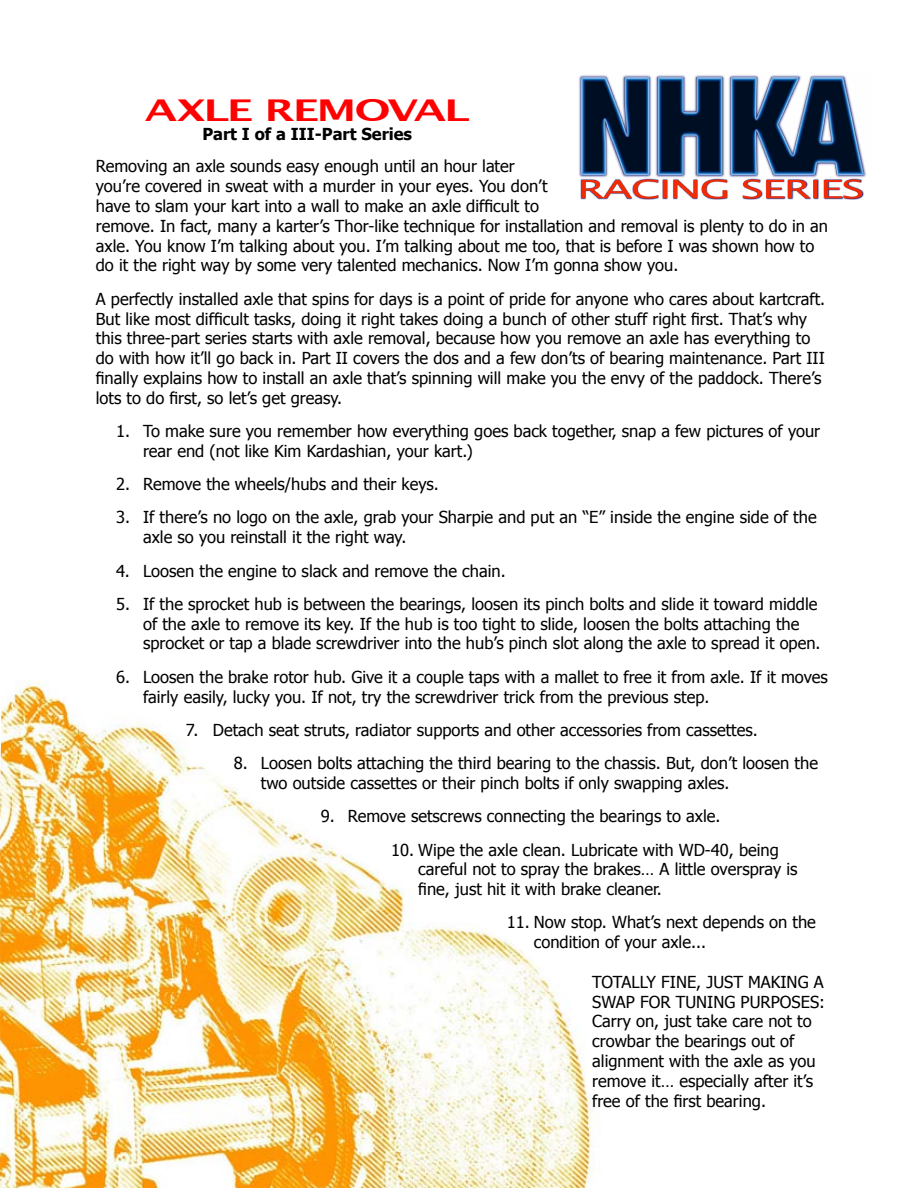
<style>
.page{position:relative;width:918px;height:1188px;background:#fff}
.page>*{position:absolute;margin:0;border:0;box-sizing:border-box;transform-origin:0 0}
.t1{font:700 30px "Lucida Grande";letter-spacing:-.05em;color:#f00;scale:1.47 1}
.t2{font:16.5px/19.8px "Tahoma";color:#000}
.t3{font:700 16.5px "Tahoma";color:#000}
</style>
<div class="page">
<img style="left:0;top:681px;width:600px;height:507px">
<img style="left:579px;top:75px;width:287px;height:104px">
<img style="left:581px;top:77px;width:284px;height:97px">
<img style="left:581px;top:179px;width:283px;height:21px">
<svg style="left:581px;top:180px;width:281px;height:19px"></svg>
<h1 class="t1" style="left:145px;top:86px;width:223px">AXLE REMOVAL</h1>
<p class="t3" style="left:202px;top:123px;width:211px">Part I of a III-Part Series</p>
<p class="t2" style="left:96px;top:156px;width:734px">Removing an axle sounds easy enough until an hour later<br>you’re covered in sweat with a murder in your eyes. You don’t<br>have to slam your kart into a wall to make an axle difficult to<br>remove. In fact, many a karter’s Thor-like technique for installation and removal is plenty to do in an axle. You know I’m talking about you. I’m talking about me too, that is before I was shown how to do it the right way by some very talented mechanics. Now I’m gonna show you.</p>
<p class="t2" style="left:96px;top:288px;width:731px">A perfectly installed axle that spins for days is a point of pride for anyone who cares about kartcraft.<br>But like most difficult tasks, doing it right takes doing a bunch of other stuff right first. That’s why this three-part series starts with axle removal, because how you remove an axle has everything to do with how it’ll go back in. Part II covers the dos and a few don’ts of bearing maintenance. Part III finally explains how to install an axle that’s spinning will make you the envy of the paddock. There’s lots to do first, so let’s get greasy.</p>
<p class="t2" style="left:143px;top:420px;width:679px;text-indent:-27px">1. To make sure you remember how everything goes back together, snap a few pictures of your rear end (not like Kim Kardashian, your kart.)</p>
<p class="t2" style="left:116px;top:473px;width:324px">2. Remove the wheels/hubs and their keys.</p>
<p class="t2" style="left:143px;top:507px;width:675px;text-indent:-27px">3. If there’s no logo on the axle, grab your Sharpie and put an “E” inside the engine side of the axle so you reinstall it the right way.</p>
<p class="t2" style="left:116px;top:560px;width:391px">4. Loosen the engine to slack and remove the chain.</p>
<p class="t2" style="left:143px;top:593px;width:679px;text-indent:-27px">5. If the sprocket hub is between the bearings, loosen its pinch bolts and slide it toward middle of the axle to remove its key. If the hub is too tight to slide, loosen the bolts attaching the sprocket or tap a blade screwdriver into the hub’s pinch slot along the axle to spread it open.</p>
<p class="t2" style="left:143px;top:666px;width:686px;text-indent:-27px">6. Loosen the brake rotor hub. Give it a couple taps with a mallet to free it from axle. If it moves fairly easily, lucky you. If not, try the screwdriver trick from the previous step.</p>
<p class="t2" style="left:186px;top:719px;width:574px">7. Detach seat struts, radiator supports and other accessories from cassettes.</p>
<p class="t2" style="left:261px;top:752px;width:559px;text-indent:-27px">8. Loosen bolts attaching the third bearing to the chassis. But, don’t loosen the two outside cassettes or their pinch bolts if only swapping axles.</p>
<p class="t2" style="left:321px;top:806px;width:401px">9. Remove setscrews connecting the bearings to axle.</p>
<p class="t2" style="left:418px;top:839px;width:381px;text-indent:-27px">10. Wipe the axle clean. Lubricate with WD-40, being careful not to spray the brakes… A little overspray is fine, just hit it with brake cleaner.</p>
<p class="t2" style="left:534px;top:912px;width:284px;text-indent:-27px">11. Now stop. What’s next depends on the condition of your axle...</p>
<p class="t2" style="left:592px;top:971px;width:234px">TOTALLY FINE, JUST MAKING A<br>SWAP FOR TUNING PURPOSES:<br>Carry on, just take care not to crowbar the bearings out of alignment with the axle as you remove it… especially after it’s free of the first bearing.</p>
</div>
